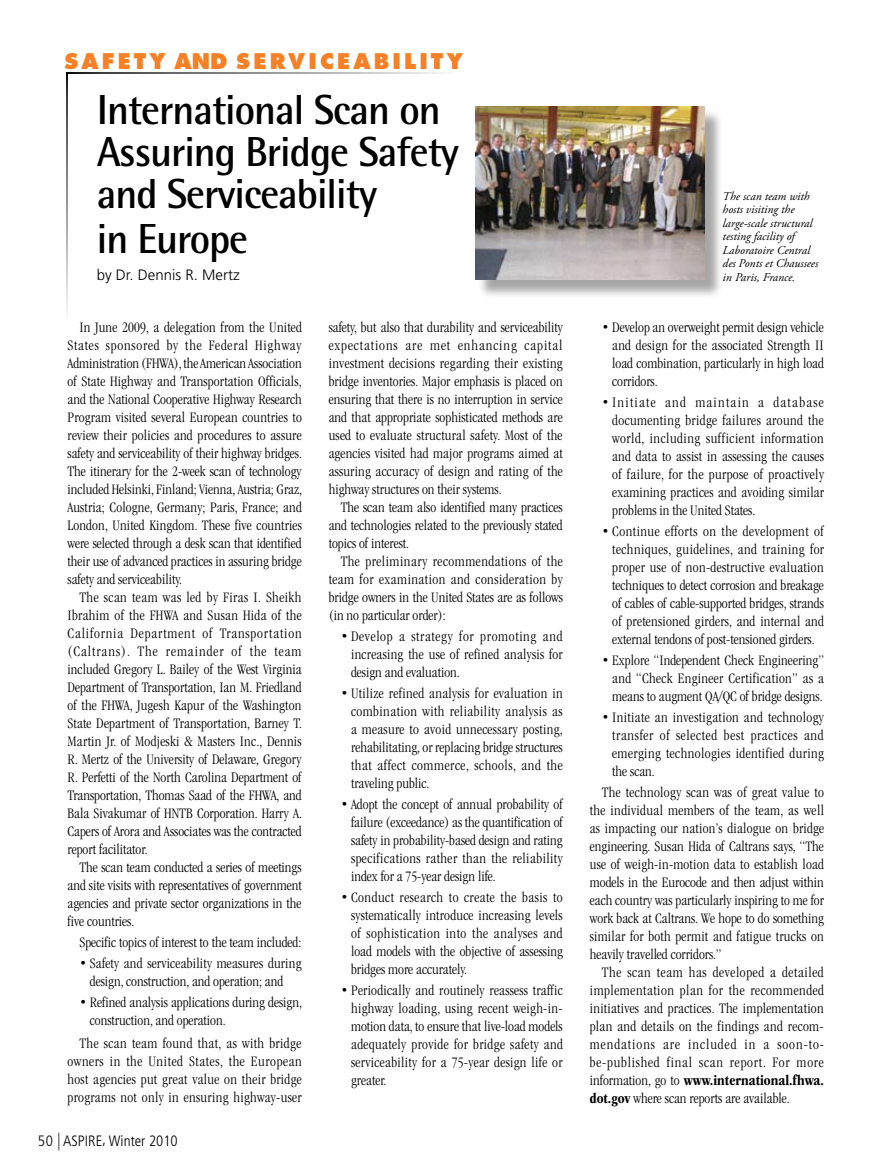
<style>
.page{position:relative;width:878px;height:1175px;background:#fff}
.page>*{position:absolute;margin:0;border:0;box-sizing:border-box;transform-origin:0 0}
.t1{font:700 42px/43px "Rotis Semi Sans Std";letter-spacing:-.025em;color:#000}
.t2{font:800 21px "Futura Std";letter-spacing:.15em;color:#f58025}
.t3{font:300 condensed 15px/18px "ITC Garamond Std";color:#000;text-align:justify}
.t4{font:300 condensed 15px "Frutiger LT Std";color:#000}
.t5{font:300 15px "Frutiger LT Std";color:#000}
.t6{font:italic 12px/13.5px "Adobe Garamond Pro";color:#000}
.s1{font-size:17.55px}
.s2{font-weight:700}
</style>
<div class="page">
<div style="left:477px;top:109px;width:247px;height:190px;background:#000;opacity:.35"></div>
<img style="left:475px;top:107px;width:230px;height:173px">
<svg style="left:68px;top:72px;width:376px;height:2px"></svg>
<svg style="left:66px;top:72px;width:2px;height:242px"></svg>
<h2 class="t2" style="left:64px;top:48px;width:400px">SAFETY AND SERVICEABILITY</h2>
<h1 class="t1" style="left:97px;top:87px;width:364px">International Scan on<br>Assuring Bridge Safety and Serviceability<br>in Europe</h1>
<p class="t5" style="left:97px;top:266px;width:144px">by Dr. Dennis R. Mertz</p>
<p class="t3" style="left:68px;top:318px;width:236px;text-indent:12px">In June 2009, a delegation from the United States sponsored by the Federal Highway Administration (FHWA), the American Association of State Highway and Transportation Officials, and the National Cooperative Highway Research Program visited several European countries to review their policies and procedures to assure safety and serviceability of their highway bridges.<br>The itinerary for the 2-week scan of technology included Helsinki, Finland; Vienna, Austria; Graz, Austria; Cologne, Germany; Paris, France; and London, United Kingdom. These five countries were selected through a desk scan that identified their use of advanced practices in assuring bridge safety and serviceability.</p>
<p class="t3" style="left:68px;top:588px;width:236px;text-indent:12px">The scan team was led by Firas I. Sheikh Ibrahim of the FHWA and Susan Hida of the California Department of Transportation (Caltrans). The remainder of the team included Gregory L. Bailey of the West Virginia Department of Transportation, Ian M. Friedland of the FHWA, Jugesh Kapur of the Washington State Department of Transportation, Barney T.<br>Martin Jr. of Modjeski &amp; Masters Inc., Dennis R. Mertz of the University of Delaware, Gregory R. Perfetti of the North Carolina Department of Transportation, Thomas Saad of the FHWA, and Bala Sivakumar of HNTB Corporation. Harry A.<br>Capers of Arora and Associates was the contracted report facilitator.</p>
<p class="t3" style="left:68px;top:858px;width:236px;text-indent:12px">The scan team conducted a series of meetings and site visits with representatives of government agencies and private sector organizations in the five countries.</p>
<p class="t3" style="left:80px;top:933px;width:223px">Specific topics of interest to the team included:</p>
<p class="t3" style="left:80px;top:954px;width:223px;text-align:center">• Safety and serviceability measures during design, construction, and operation; and</p>
<p class="t3" style="left:90px;top:993px;width:213px;text-indent:-10px">• Refined analysis applications during design, construction, and operation.</p>
<p class="t3" style="left:68px;top:1034px;width:236px;text-indent:12px">The scan team found that, as with bridge owners in the United States, the European host agencies put great value on their bridge programs not only in ensuring highway-user</p>
<p class="t4" style="left:38px;top:1132px;width:141px">50 <span class="s1">|</span> ASPIRE, Winter 2010</p>
<p class="t3" style="left:328px;top:318px;width:236px">safety, but also that durability and serviceability expectations are met enhancing capital investment decisions regarding their existing bridge inventories. Major emphasis is placed on ensuring that there is no interruption in service and that appropriate sophisticated methods are used to evaluate structural safety. Most of the agencies visited had major programs aimed at assuring accuracy of design and rating of the highway structures on their systems.</p>
<p class="t3" style="left:328px;top:498px;width:236px;text-indent:12px">The scan team also identified many practices and technologies related to the previously stated topics of interest.</p>
<p class="t3" style="left:328px;top:552px;width:236px;text-indent:12px">The preliminary recommendations of the team for examination and consideration by bridge owners in the United States are as follows (in no particular order):</p>
<p class="t3" style="left:351px;top:627px;width:213px;text-indent:-10px">• Develop a strategy for promoting and increasing the use of refined analysis for design and evaluation.</p>
<p class="t3" style="left:351px;top:684px;width:213px;text-indent:-10px">• Utilize refined analysis for evaluation in combination with reliability analysis as a measure to avoid unnecessary posting, rehabilitating, or replacing bridge structures that affect commerce, schools, and the traveling public.</p>
<p class="t3" style="left:351px;top:795px;width:213px;text-indent:-10px">• Adopt the concept of annual probability of failure (exceedance) as the quantification of safety in probability-based design and rating specifications rather than the reliability index for a 75-year design life.</p>
<p class="t3" style="left:351px;top:888px;width:213px;text-indent:-10px">• Conduct research to create the basis to systematically introduce increasing levels of sophistication into the analyses and load models with the objective of assessing bridges more accurately.</p>
<p class="t3" style="left:351px;top:981px;width:213px;text-indent:-10px">• Periodically and routinely reassess traffic highway loading, using recent weigh-in&shy;motion data, to ensure that live-load models adequately provide for bridge safety and serviceability for a 75-year design life or greater.</p>
<p class="t6" style="left:722px;top:190px;width:97px">The scan team with hosts visiting the large-scale structural testing facility of<br>Laboratoire Central des Ponts et Chaussees in Paris, France.</p>
<p class="t3" style="left:612px;top:318px;width:213px;text-indent:-10px">• Develop an overweight permit design vehicle and design for the associated Strength II load combination, particularly in high load corridors.</p>
<p class="t3" style="left:612px;top:393px;width:213px;text-indent:-10px">• Initiate and maintain a database documenting bridge failures around the world, including sufficient information and data to assist in assessing the causes of failure, for the purpose of proactively examining practices and avoiding similar problems in the United States.</p>
<p class="t3" style="left:612px;top:522px;width:213px;text-indent:-10px">• Continue efforts on the development of techniques, guidelines, and training for proper use of non-destructive evaluation techniques to detect corrosion and breakage of cables of cable-supported bridges, strands of pretensioned girders, and internal and external tendons of post-tensioned girders.</p>
<p class="t3" style="left:612px;top:651px;width:213px;text-indent:-10px">• Explore “Independent Check Engineering” and “Check Engineer Certification” as a means to augment QA/QC of bridge designs.</p>
<p class="t3" style="left:612px;top:708px;width:213px;text-indent:-10px">• Initiate an investigation and technology transfer of selected best practices and emerging technologies identified during the scan.</p>
<p class="t3" style="left:590px;top:783px;width:236px;text-indent:12px">The technology scan was of great value to the individual members of the team, as well as impacting our nation’s dialogue on bridge engineering. Susan Hida of Caltrans says, “The use of weigh-in-motion data to establish load models in the Eurocode and then adjust within each country was particularly inspiring to me for work back at Caltrans. We hope to do something similar for both permit and fatigue trucks on heavily travelled corridors.”</p>
<p class="t3" style="left:590px;top:963px;width:236px;text-indent:12px">The scan team has developed a detailed implementation plan for the recommended initiatives and practices. The implementation plan and details on the findings and recom&shy;mendations are included in a soon-to&shy;be-published final scan report. For more information, go to <span class="s2">www.international.fhwa. dot.gov</span> where scan reports are available.</p>
</div>
